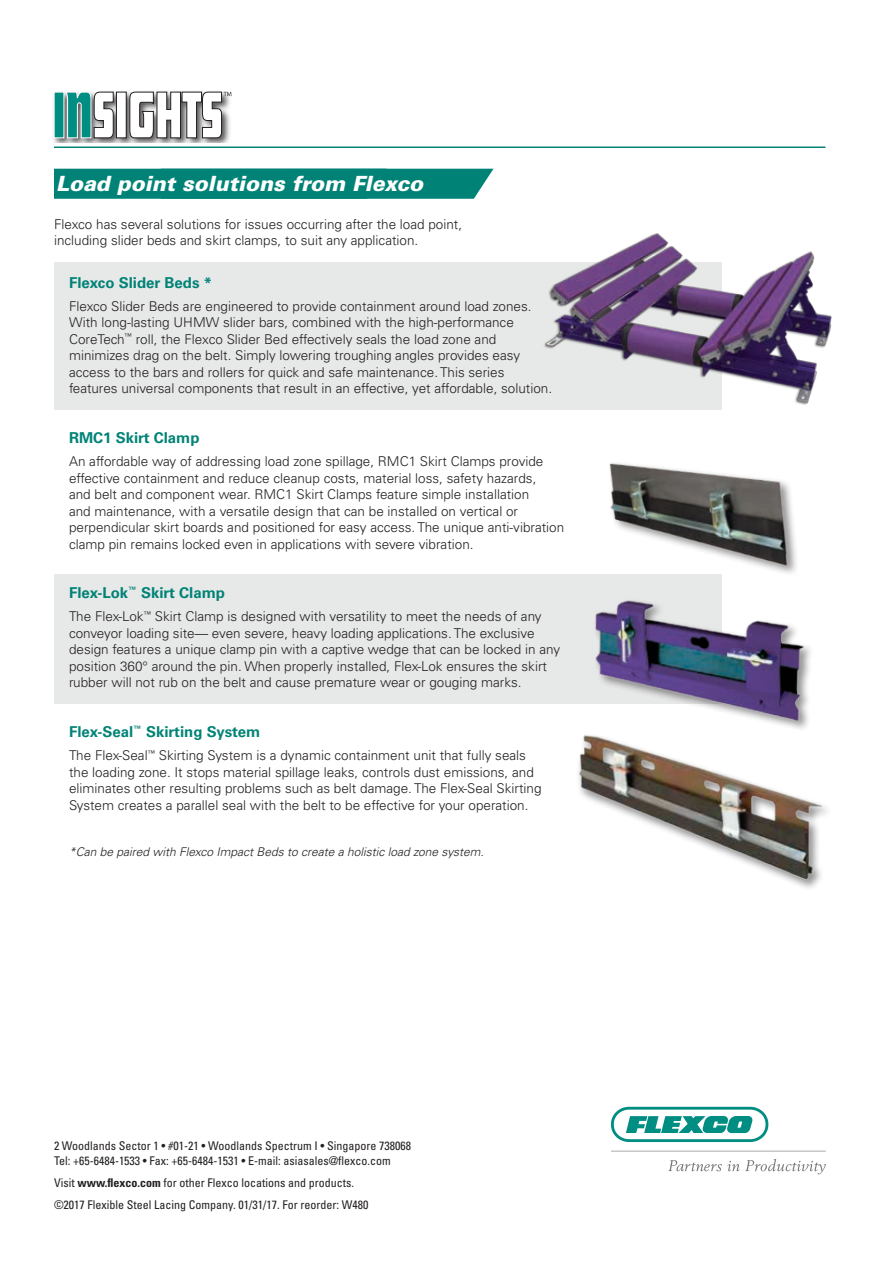
<style>
.page{position:relative;width:893px;height:1263px;background:#fff}
.page>*{position:absolute;margin:0;border:0;box-sizing:border-box;transform-origin:0 0}
.t1{font:italic 900 21px "Univers LT Std";color:#fff}
.t2{font:700 15px "Univers LT Std";color:#008376}
.t3{font:300 13.5px/16.5px "Univers LT Std";color:#231f20}
.t4{font:condensed 12px/15px "Univers LT Std";color:#231f20}
.t5{font:italic 300 12px "Univers LT Std";color:#231f20}
.s1{font-weight:700}
</style>
<div class="page">
<hr style="left:54px;top:146px;width:771px;height:2px;background:#008376">
<img style="left:53px;top:91px;width:179px;height:51px">
<div style="left:54px;top:92px;width:10px;height:46px;background:#008d82"></div>
<svg style="left:66px;top:91px;width:48px;height:47px"></svg>
<div style="left:116px;top:92px;width:10px;height:46px;background:#fff"></div>
<div style="left:116px;top:92px;width:10px;height:46px;border:1px solid #231f20"></div>
<svg style="left:129px;top:92px;width:102px;height:46px"></svg>
<svg style="left:611px;top:1107px;width:157px;height:35px"></svg>
<svg style="left:668px;top:1159px;width:158px;height:15px"></svg>
<svg style="left:611px;top:1151px;width:215px;height:1px"></svg>
<div style="left:54px;top:262px;width:667px;height:148px;background:#e7e8e8"></div>
<div style="left:54px;top:574px;width:667px;height:130px;background:#e7e8e8"></div>
<div style="left:54px;top:169px;width:439px;height:30px;background:#008376"></div>
<img style="left:544px;top:233px;width:288px;height:172px">
<img style="left:609px;top:463px;width:186px;height:123px">
<img style="left:578px;top:735px;width:249px;height:153px">
<img style="left:595px;top:597px;width:216px;height:130px">
<h1 class="t1" style="left:56px;top:170px;width:368px">Load point solutions from Flexco</h1>
<p class="t3" style="left:54px;top:216px;width:410px">Flexco has several solutions for issues occurring after the load point, including slider beds and skirt clamps, to suit any application.</p>
<p class="t2" style="left:69px;top:273px;width:145px">Flexco Slider Beds *</p>
<p class="t3" style="left:69px;top:298px;width:485px">Flexco Slider Beds are engineered to provide containment around load zones.<br>With long-lasting UHMW slider bars, combined with the high-performance CoreTech<sup>™</sup> roll, the Flexco Slider Bed effectively seals the load zone and minimizes drag on the belt. Simply lowering troughing angles provides easy access to the bars and rollers for quick and safe maintenance. This series features universal components that result in an effective, yet affordable, solution.</p>
<p class="t2" style="left:69px;top:429px;width:132px">RMC1 Skirt Clamp</p>
<p class="t3" style="left:69px;top:453px;width:497px">An affordable way of addressing load zone spillage, RMC1 Skirt Clamps provide effective containment and reduce cleanup costs, material loss, safety hazards,<br>and belt and component wear. RMC1 Skirt Clamps feature simple installation<br>and maintenance, with a versatile design that can be installed on vertical or perpendicular skirt boards and positioned for easy access. The unique anti-vibration clamp pin remains locked even in applications with severe vibration.</p>
<p class="t2" style="left:69px;top:584px;width:158px">Flex-Lok<sup>™</sup> Skirt Clamp</p>
<p class="t3" style="left:69px;top:608px;width:493px">The Flex-Lok<sup>™</sup> Skirt Clamp is designed with versatility to meet the needs of any conveyor loading site— even severe, heavy loading applications. The exclusive design features a unique clamp pin with a captive wedge that can be locked in any position 360° around the pin. When properly installed, Flex-Lok ensures the skirt rubber will not rub on the belt and cause premature wear or gouging marks.</p>
<p class="t2" style="left:69px;top:723px;width:193px">Flex-Seal<sup>™</sup> Skirting System</p>
<p class="t3" style="left:69px;top:747px;width:474px">The Flex-Seal<sup>™</sup> Skirting System is a dynamic containment unit that fully seals the loading zone. It stops material spillage leaks, controls dust emissions, and eliminates other resulting problems such as belt damage. The Flex-Seal Skirting System creates a parallel seal with the belt to be effective for your operation.</p>
<p class="t5" style="left:69px;top:844px;width:416px">*Can be paired with Flexco Impact Beds to create a holistic load zone system.</p>
<p class="t4" style="left:54px;top:1138px;width:359px">2 Woodlands Sector 1 • #01-21 • Woodlands Spectrum I • Singapore 738068<br>Tel: +65-6484-1533 • Fax: +65-6484-1531 • E-mail: asiasales@flexco.com</p>
<p class="t4" style="left:54px;top:1172px;width:316px;line-height:21.8px">Visit <span class="s1">www.flexco.com</span> for other Flexco locations and products. ©2017 Flexible Steel Lacing Company. 01/31/17. For reorder: W480</p>
</div>
